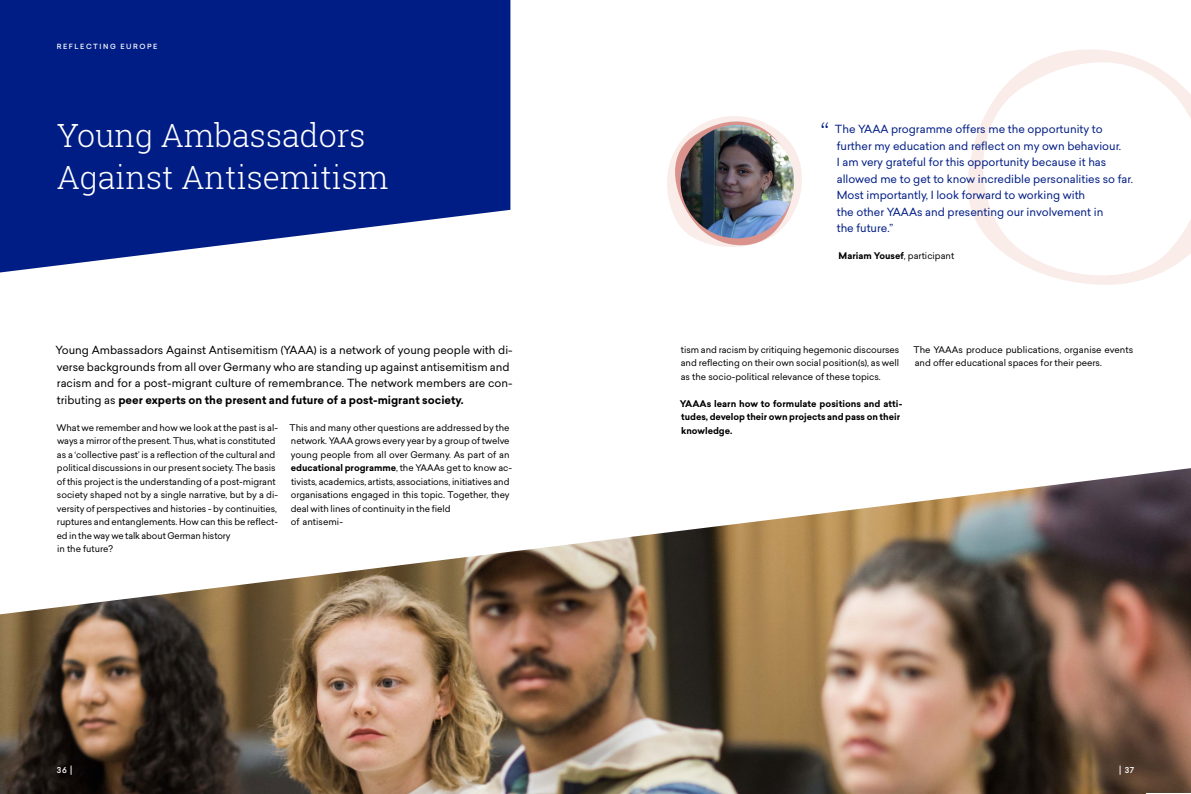
<style>
.page{position:relative;width:1191px;height:794px;background:#fff}
.page>*{position:absolute;margin:0;border:0;box-sizing:border-box;transform-origin:0 0}
.t1{font:300 32px/41.6px "Roboto Slab";color:#fff}
.t2{font:300 27px "Sailec";color:#001d85}
.t3{font:11px/16.5px "Sailec";color:#000}
.t4{font:11px/16.5px "Sailec";color:#001d85}
.t5{font:9px/13.5px "Sailec";letter-spacing:-.005em;color:#000}
.t6{font:700 9px/13.5px "Sailec";color:#000}
.t7{font:500 8px "Sailec";color:#fff}
.t8{font:500 7px "Sailec";letter-spacing:.22em;color:#fff}
.s1{font-weight:700}
.s2{font-weight:400}
.s3{font-size:11.2px}
</style>
<div class="page">
<svg style="left:968px;top:49px;width:223px;height:236px"></svg>
<svg style="left:667px;top:116px;width:135px;height:131px"></svg>
<img style="left:680px;top:125px;width:114px;height:113px;border-radius:57px">
<svg style="left:0;top:0;width:510px;height:272px;fill:#001d85"></svg>
<img style="left:0;top:468px;width:1191px;height:326px">
<p class="t8" style="left:57px;top:41px;width:102px">REFLECTING EUROPE</p>
<h1 class="t1" style="left:57px;top:114px;width:333px">Young Ambassadors<br>Against Antisemitism</h1>
<p class="t3" style="left:55px;top:342px;width:459px">Young Ambassadors Against Antisemitism (YAAA) is a network of young people with di&shy;verse backgrounds from all over Germany who are standing up against antisemitism and racism and for a post-migrant culture of remembrance. The network members are con&shy;tributing as <span class="s1">peer experts on the present and future of a post-migrant society.</span></p>
<p class="t5" style="left:57px;top:420px;width:223px">What we remember and how we look at the past is al&shy;ways a mirror of the present. Thus, what is constituted as a ‘collective past’ is a reflection of the cultural and political discussions in our present society. The basis of this project is the understanding of a post-migrant society shaped not by a single narrative, but by a di&shy;versity of perspectives and histories - by continuities, ruptures and entanglements. How can this be reflect&shy;ed in the way we talk about German history<br>in the future?</p>
<p class="t5" style="left:290px;top:420px;width:224px">This and many other questions are addressed by the network. YAAA grows every year by a group of twelve young people from all over Germany. As part of an <span class="s1">educational programme</span>, the YAAAs get to know ac&shy;tivists, academics, artists, associations, initiatives and organisations engaged in this topic. Together, they deal with lines of continuity in the field<br>of antisemi-</p>
<h2 class="t2" style="left:821px;top:114px;width:10px">“</h2>
<p class="t4" style="left:835px;top:121px;width:300px">The YAAA programme offers me the opportunity to further my education and reflect on my own behaviour.<br>I am very grateful for this opportunity because it has allowed me to get to know incredible personalities so far.<br>Most importantly, I look forward to working with<br>the other YAAAs and presenting our involvement in<br>the future.”</p>
<p class="t6" style="left:838px;top:249px;width:117px">Mariam Yousef<span class="s2">, participant</span></p>
<p class="t5" style="left:680px;top:342px;width:220px;text-align:justify">tism and racism by critiquing hegemonic discourses and reflecting on their own social position(s), as well as the socio-political relevance of these topics.</p>
<p class="t6" style="left:680px;top:397px;width:224px">YAAAs learn how to formulate positions and atti&shy;tudes, develop their own projects and pass on their knowledge.</p>
<p class="t5" style="left:913px;top:342px;width:221px">The YAAAs produce publications, organise events and offer educational spaces for their peers.</p>
<p class="t7" style="left:57px;top:764px;width:17px">36 <span class="s3">|</span></p>
<p class="t7" style="left:1119px;top:764px;width:17px"><span class="s3">|</span> 37</p>
</div>
